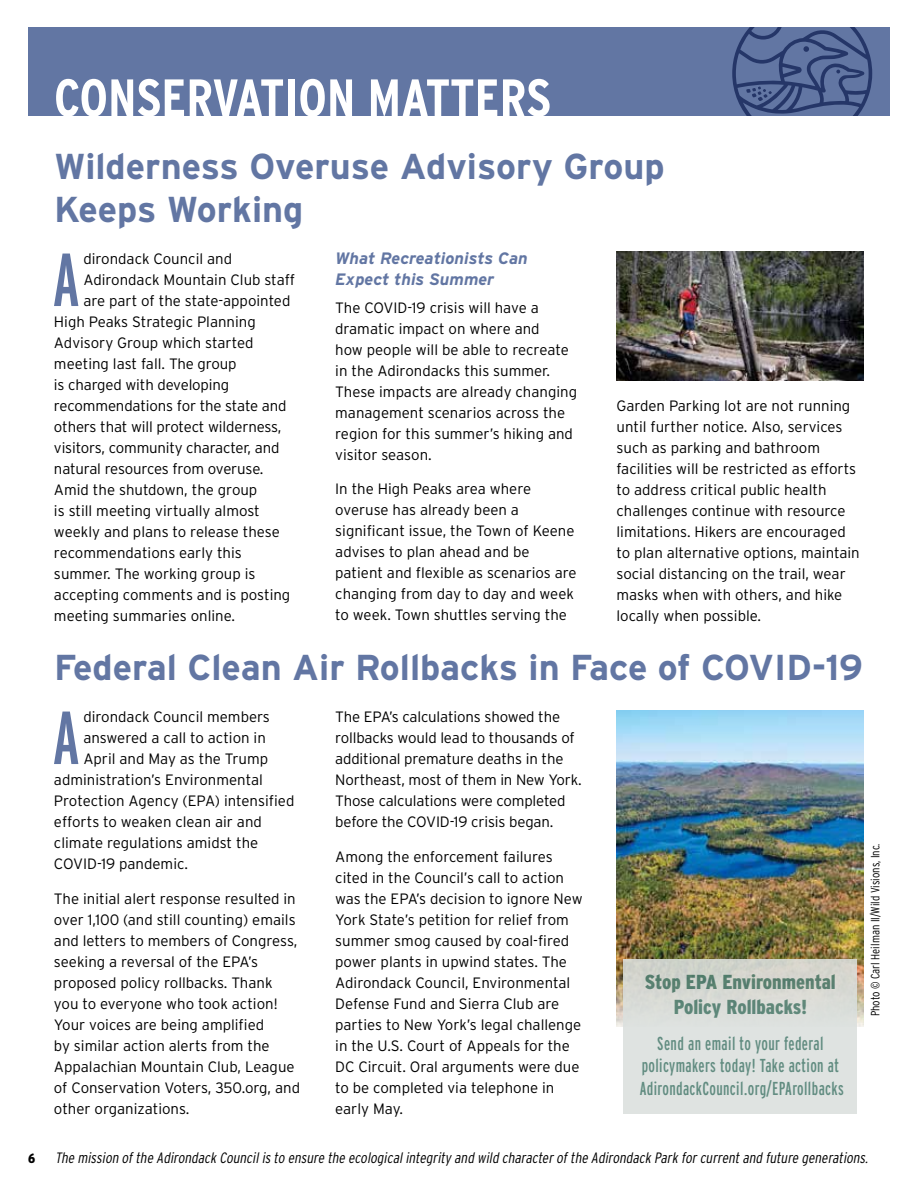
<style>
.page{position:relative;width:918px;height:1188px;background:#fff}
.page>*{position:absolute;margin:0;border:0;box-sizing:border-box;transform-origin:0 0}
.t1{font:75px "Interstate Compressed";color:#6276a3}
.t2{font:700 52.5px "Interstate Condensed";color:#fff}
.t3{font:700 36px/43.2px "Interstate";color:#6276a3}
.t4{font:900 20.25px/24.3px "Interstate Condensed";color:#4e7e71;text-align:center}
.t5{font:18.75px/22.5px "Interstate Compressed";letter-spacing:.02em;color:#4e7e71;text-align:center}
.t6{font:italic 700 16.5px/21px "Interstate";color:#6276a3}
.t7{font:300 15px/21px "Interstate";color:#000}
.t8{font:italic 300 15px "Interstate Condensed";color:#000}
.t9{font:300 15px "Interstate";letter-spacing:-.02em;color:#000}
.t10{font:900 13.5px "Interstate Condensed";color:#000}
.t11{font:300 12px "Interstate Condensed";color:#000}
</style>
<div class="page">
<div style="left:28px;top:27px;width:862px;height:89px;background:#6276a3"></div>
<svg style="left:732px;top:27px;width:140px;height:89px"></svg>
<img style="left:616px;top:710px;width:248px;height:317px">
<div style="left:623px;top:960px;width:234px;height:154px;background:linear-gradient(to bottom,#d5d6d0,#e2e7e7)"></div>
<img style="left:617px;top:252px;width:246px;height:128px">
<h2 class="t2" style="left:54px;top:68px;width:499px">CONSERVATION MATTERS</h2>
<h3 class="t3" style="left:54px;top:144px;width:612px">Wilderness Overuse Advisory Group<br>Keeps Working</h3>
<h1 class="t1" style="left:53px;top:238px;width:28px">A</h1>
<p class="t7" style="left:83px;top:248px;width:150px">dirondack Council and</p>
<p class="t6" style="left:335px;top:248px;width:194px">What Recreationists Can<br>Expect this Summer</p>
<p class="t7" style="left:335px;top:297px;width:243px">The COVID-19 crisis will have a dramatic impact on where and<br>how people will be able to recreate in the Adirondacks this summer.<br>These impacts are already changing management scenarios across the region for this summer’s hiking and visitor season.</p>
<p class="t7" style="left:335px;top:478px;width:243px">In the High Peaks area where overuse has already been a significant issue, the Town of Keene advises to plan ahead and be patient and flexible as scenarios are changing from day to day and week to week. Town shuttles serving the</p>
<p class="t7" style="left:83px;top:269px;width:213px">Adirondack Mountain Club staff</p>
<p class="t7" style="left:83px;top:290px;width:209px">are part of the state-appointed</p>
<p class="t7" style="left:54px;top:311px;width:203px">High Peaks Strategic Planning</p>
<p class="t7" style="left:54px;top:332px;width:201px">Advisory Group which started</p>
<p class="t7" style="left:54px;top:353px;width:184px">meeting last fall. The group</p>
<p class="t7" style="left:54px;top:374px;width:177px">is charged with developing</p>
<p class="t7" style="left:54px;top:395px;width:234px">recommendations for the state and</p>
<p class="t7" style="left:54px;top:416px;width:229px">others that will protect wilderness,</p>
<p class="t7" style="left:54px;top:437px;width:227px">visitors, community character, and</p>
<p class="t9" style="left:54px;top:460px;width:211px">natural resources from overuse.</p>
<p class="t7" style="left:54px;top:479px;width:205px">Amid the shutdown, the group</p>
<p class="t7" style="left:54px;top:500px;width:207px">is still meeting virtually almost</p>
<p class="t7" style="left:54px;top:521px;width:227px">weekly and plans to release these</p>
<p class="t7" style="left:54px;top:542px;width:189px">recommendations early this</p>
<p class="t7" style="left:54px;top:563px;width:203px">summer. The working group is</p>
<p class="t7" style="left:54px;top:584px;width:238px">accepting comments and is posting</p>
<p class="t7" style="left:54px;top:605px;width:183px">meeting summaries online.</p>
<p class="t7" style="left:616px;top:395px;width:245px">Garden Parking lot are not running until further notice. Also, services such as parking and bathroom facilities will be restricted as efforts to address critical public health challenges continue with resource limitations. Hikers are encouraged to plan alternative options, maintain social distancing on the trail, wear masks when with others, and hike locally when possible.</p>
<h3 class="t3" style="left:54px;top:646px;width:811px">Federal Clean Air Rollbacks in Face of COVID-19</h3>
<h1 class="t1" style="left:53px;top:696px;width:28px">A</h1>
<p class="t7" style="left:83px;top:706px;width:188px">dirondack Council members</p>
<p class="t7" style="left:335px;top:706px;width:248px">The EPA’s calculations showed the rollbacks would lead to thousands of additional premature deaths in the Northeast, most of them in New York.<br>Those calculations were completed before the COVID-19 crisis began.</p>
<p class="t7" style="left:335px;top:846px;width:249px">Among the enforcement failures cited in the Council’s call to action was the EPA’s decision to ignore New<br>York State’s petition for relief from summer smog caused by coal-fired power plants in upwind states. The<br>Adirondack Council, Environmental<br>Defense Fund and Sierra Club are parties to New York’s legal challenge in the U.S. Court of Appeals for the<br>DC Circuit. Oral arguments were due to be completed via telephone in early May.</p>
<p class="t7" style="left:83px;top:727px;width:184px">answered a call to action in</p>
<p class="t7" style="left:83px;top:748px;width:186px">April and May as the Trump</p>
<p class="t7" style="left:54px;top:769px;width:210px">administration’s Environmental</p>
<p class="t7" style="left:54px;top:790px;width:242px">Protection Agency (EPA) intensified</p>
<p class="t7" style="left:54px;top:811px;width:209px">efforts to weaken clean air and</p>
<p class="t7" style="left:54px;top:832px;width:206px">climate regulations amidst the</p>
<p class="t7" style="left:54px;top:853px;width:136px">COVID-19 pandemic.</p>
<p class="t7" style="left:54px;top:888px;width:248px">The initial alert response resulted in over 1,100 (and still counting) emails and letters to members of Congress, seeking a reversal of the EPA’s proposed policy rollbacks. Thank you to everyone who took action!<br>Your voices are being amplified<br>by similar action alerts from the Appalachian Mountain Club, League of Conservation Voters, 350.org, and other organizations.</p>
<h3 class="t4" style="left:645px;top:970px;width:192px">Stop EPA Environmental<br>Policy Rollbacks!</h3>
<p class="t5" style="left:640px;top:1032px;width:205px">Send an email to your federal policymakers today! Take action at<br>AdirondackCouncil.org/EPArollbacks</p>
<p class="t11" style="left:868px;top:1016px;width:174px;rotate:-90deg">Photo © Carl Heilman II/Wild Visions, Inc.</p>
<p class="t10" style="left:28px;top:1150px;width:9px">6</p>
<p class="t8" style="left:55px;top:1149px;width:817px">The mission ofthe Adirondack Councilis to ensure the ecologicalintegrity and wild characterofthe Adirondack Park forcurrentand future generations.</p>
</div>
